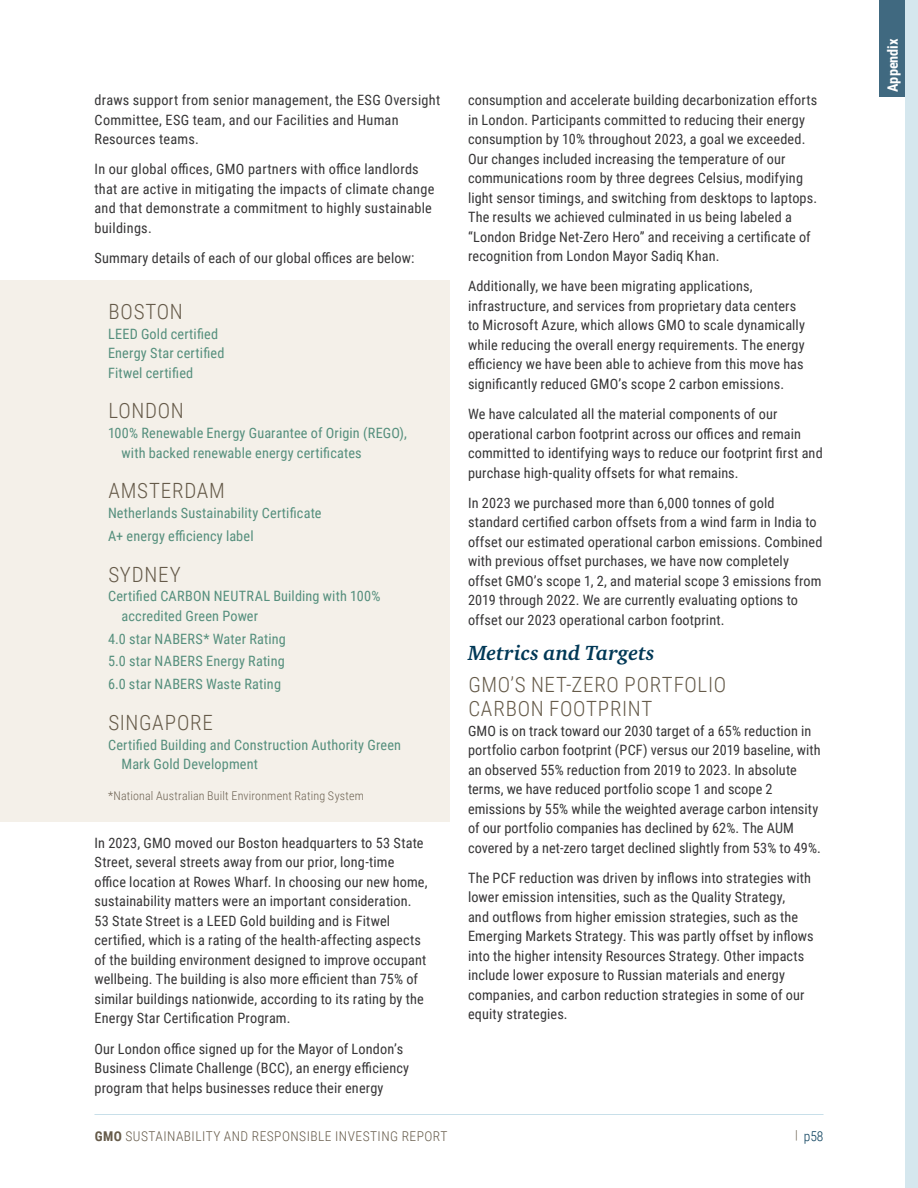
<style>
.page{position:relative;width:918px;height:1188px;background:#fff}
.page>*{position:absolute;margin:0;border:0;box-sizing:border-box;transform-origin:0 0}
.t1{font:300 21px/24.5px "Roboto Condensed";letter-spacing:.035em;color:#655a49}
.t2{font:italic 700 21px "Charter ITC Std";letter-spacing:.005em;color:#013856}
.Body_copy{font:14.25px/19.5px "Roboto Condensed";letter-spacing:.01em;color:#363536}
.Body_copy-2{font:14.25px/19.5px "Roboto Condensed";letter-spacing:.01em;color:#558f7d}
.Sidebar{font:700 14.25px "Roboto Condensed";color:#fff}
.t3{font:300 13.5px "Roboto Condensed";letter-spacing:.035em;color:#655a49}
.t4{font:300 13.5px "Roboto Condensed";color:#013856}
.Body_copy-3{font:300 12px "Roboto Condensed";letter-spacing:.015em;color:#6c6151}
.s1{font-weight:700}
.s2{font-size:12.3px;color:#655a49}
</style>
<div class="page">
<hr style="left:94px;top:1114px;width:730px;height:1px;background:#c8dfe9">
<div style="left:905px;top:0;width:13px;height:1188px;background:#d5e7ee"></div>
<div style="left:0;top:281px;width:450px;height:541px;background:#f4f0e9"></div>
<div style="left:880px;top:0;width:25px;height:96px;background:#406980"></div>
<p class="Body_copy" style="left:94px;top:90px;width:347px">draws support from senior management, the ESG Oversight<br>Committee, ESG team, and our Facilities and Human<br>Resources teams.</p>
<p class="Body_copy" style="left:94px;top:159px;width:341px">In our global offices, GMO partners with office landlords that are active in mitigating the impacts of climate change and that demonstrate a commitment to highly sustainable buildings.</p>
<p class="Body_copy" style="left:94px;top:248px;width:322px">Summary details of each of our global offices are below:</p>
<h3 class="t1" style="left:108px;top:299px;width:76px">BOSTON</h3>
<p class="Body_copy-2" style="left:108px;top:323px;width:118px">LEED Gold certified<br>Energy Star certified<br>Fitwel certified</p>
<h3 class="t1" style="left:108px;top:398px;width:77px">LONDON</h3>
<p class="Body_copy-2" style="left:108px;top:423px;width:300px">100% Renewable Energy Guarantee of Origin (REGO),</p>
<p class="Body_copy-2" style="left:121px;top:442px;width:242px">with backed renewable energy certificates</p>
<h3 class="t1" style="left:108px;top:478px;width:118px">AMSTERDAM</h3>
<p class="Body_copy-2" style="left:108px;top:503px;width:215px">Netherlands Sustainability Certificate</p>
<p class="Body_copy-2" style="left:108px;top:525px;width:147px">A+ energy efficiency label</p>
<h3 class="t1" style="left:108px;top:561px;width:74px">SYDNEY</h3>
<p class="Body_copy-2" style="left:108px;top:586px;width:274px">Certified CARBON NEUTRAL Building with 100%</p>
<p class="Body_copy-2" style="left:121px;top:606px;width:138px">accredited Green Power</p>
<p class="Body_copy-2" style="left:108px;top:628px;width:179px">4.0 star NABERS* Water Rating</p>
<p class="Body_copy-2" style="left:108px;top:651px;width:178px">5.0 star NABERS Energy Rating</p>
<p class="Body_copy-2" style="left:108px;top:674px;width:175px">6.0 star NABERS Waste Rating</p>
<h3 class="t1" style="left:108px;top:710px;width:106px">SINGAPORE</h3>
<p class="Body_copy-2" style="left:108px;top:734px;width:295px">Certified Building and Construction Authority Green</p>
<p class="Body_copy-2" style="left:121px;top:754px;width:138px">Mark Gold Development</p>
<p class="Body_copy-3" style="left:108px;top:787px;width:257px">*National Australian Built Environment Rating System</p>
<p class="Body_copy" style="left:94px;top:833px;width:335px">In 2023, GMO moved our Boston headquarters to 53 State Street, several streets away from our prior, long-time office location at Rowes Wharf. In choosing our new home, sustainability matters were an important consideration.<br>53 State Street is a LEED Gold building and is Fitwel certified, which is a rating of the health-affecting aspects of the building environment designed to improve occupant wellbeing. The building is also more efficient than 75% of similar buildings nationwide, according to its rating by the Energy Star Certification Program.</p>
<p class="Body_copy" style="left:94px;top:1038px;width:316px">Our London office signed up for the Mayor of London’s<br>Business Climate Challenge (BCC), an energy efficiency program that helps businesses reduce their energy</p>
<p class="Body_copy" style="left:468px;top:90px;width:351px">consumption and accelerate building decarbonization efforts in London. Participants committed to reducing their energy consumption by 10% throughout 2023, a goal we exceeded.<br>Our changes included increasing the temperature of our communications room by three degrees Celsius, modifying light sensor timings, and switching from desktops to laptops.<br>The results we achieved culminated in us being labeled a “London Bridge Net-Zero Hero” and receiving a certificate of recognition from London Mayor Sadiq Khan.</p>
<p class="Body_copy" style="left:468px;top:276px;width:338px">Additionally, we have been migrating applications, infrastructure, and services from proprietary data centers to Microsoft Azure, which allows GMO to scale dynamically while reducing the overall energy requirements. The energy efficiency we have been able to achieve from this move has significantly reduced GMO’s scope 2 carbon emissions.</p>
<p class="Body_copy" style="left:468px;top:404px;width:356px">We have calculated all the material components of our operational carbon footprint across our offices and remain committed to identifying ways to reduce our footprint first and purchase high-quality offsets for what remains.</p>
<p class="Body_copy" style="left:468px;top:493px;width:356px">In 2023 we purchased more than 6,000 tonnes of gold standard certified carbon offsets from a wind farm in India to offset our estimated operational carbon emissions. Combined with previous offset purchases, we have now completely offset GMO’s scope 1, 2, and material scope 3 emissions from 2019 through 2022. We are currently evaluating options to offset our 2023 operational carbon footprint.</p>
<h2 class="t2" style="left:468px;top:640px;width:188px">Metrics and Targets</h2>
<h3 class="t1" style="left:468px;top:671px;width:259px">GMO’S NET-ZERO PORTFOLIO<br>CARBON FOOTPRINT</h3>
<p class="Body_copy" style="left:468px;top:720px;width:354px">GMO is on track toward our 2030 target of a 65% reduction in portfolio carbon footprint (PCF) versus our 2019 baseline, with an observed 55% reduction from 2019 to 2023. In absolute terms, we have reduced portfolio scope 1 and scope 2 emissions by 55% while the weighted average carbon intensity of our portfolio companies has declined by 62%. The AUM covered by a net-zero target declined slightly from 53% to 49%.</p>
<p class="Body_copy" style="left:468px;top:868px;width:347px">The PCF reduction was driven by inflows into strategies with lower emission intensities, such as the Quality Strategy,<br>and outflows from higher emission strategies, such as the Emerging Markets Strategy. This was partly offset by inflows into the higher intensity Resources Strategy. Other impacts include lower exposure to Russian materials and energy companies, and carbon reduction strategies in some of our equity strategies.</p>
<p class="t3" style="left:95px;top:1127px;width:354px"><span class="s1">GMO</span> SUSTAINABILITY AND RESPONSIBLE INVESTING REPORT</p>
<p class="t4" style="left:795px;top:1127px;width:30px"><span class="s2">|</span> p58</p>
<p class="Sidebar" style="left:883px;top:92px;width:55px;rotate:-90deg">Appendix</p>
</div>
